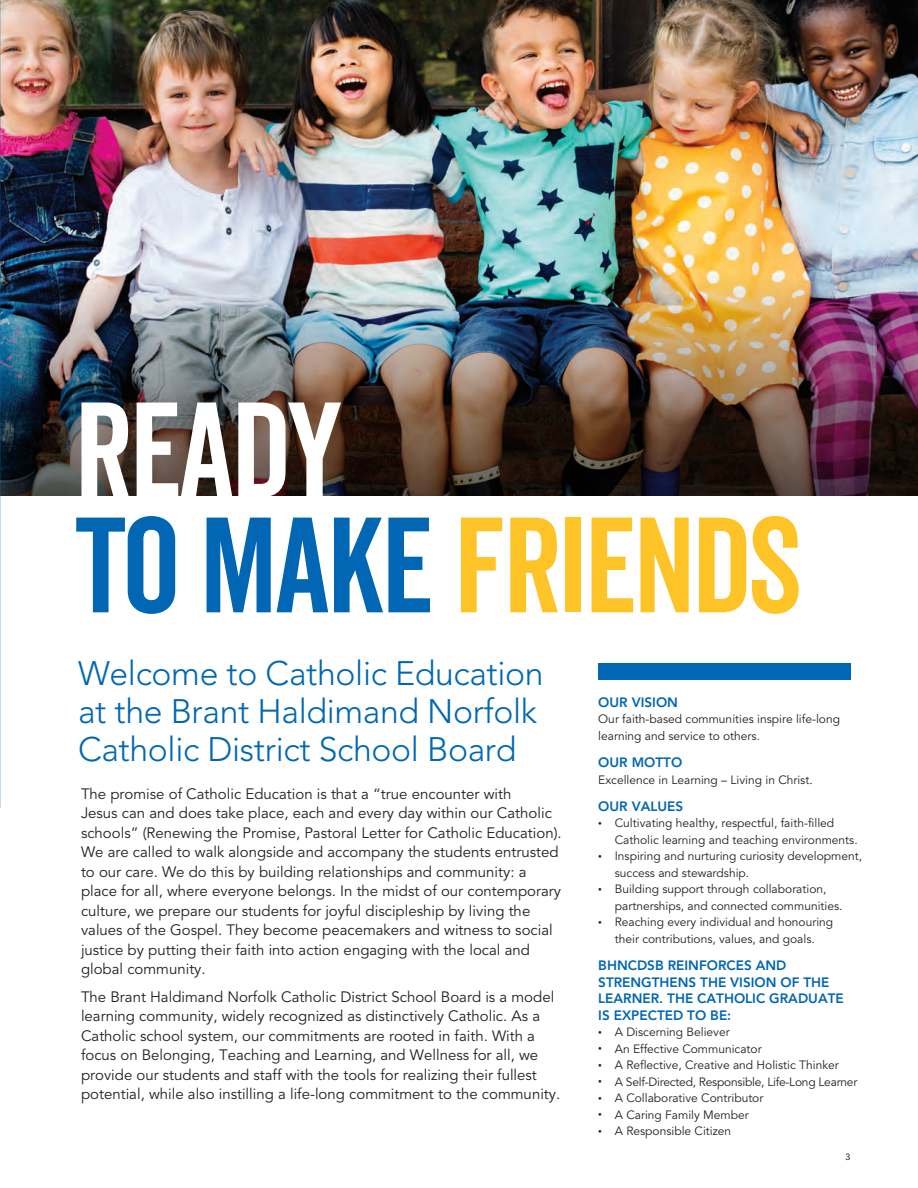
<style>
.page{position:relative;width:918px;height:1188px;background:#fff}
.page>*{position:absolute;margin:0;border:0;box-sizing:border-box;transform-origin:0 0}
.t1{font:131.25px/115.1px "Veneer Clean";letter-spacing:-.02em;color:#fec427}
.t2{font:300 33.75px/37.8px "Avenir LT Std";letter-spacing:-.01em;color:#0166b3}
.t3{font:15px/19.5px "Avenir LT Std";color:#231f20}
.t4{font:800 13.5px/16.5px "Avenir LT Std";color:#0166b3}
.t5{font:12px/16.5px "Avenir LT Std";color:#231f20}
.t6{font:12px "Avenir LT Std";letter-spacing:-.02em;color:#231f20}
.t7{font:9px "Avenir LT Std";color:#231f20}
.s1{color:#fff}
.s2{color:#0166b3}
.s3{font-size:7.5px}
</style>
<div class="page">
<img style="left:0;top:0;width:918px;height:239px">
<img style="left:0;top:239px;width:918px;height:257px">
<div style="left:598px;top:663px;width:252px;height:16px;background:#0166b3"></div>
<p class="t1" style="left:75px;top:392px;width:728px"><span class="s1">READY<br></span><span class="s2">TO MAKE</span> FRIENDS</p>
<p class="t2" style="left:78px;top:655px;width:467px">Welcome to Catholic Education at the Brant Haldimand Norfolk<br>Catholic District School Board</p>
<p class="t3" style="left:81px;top:784px;width:482px">The promise of Catholic Education is that a “true encounter with<br>Jesus can and does take place, each and every day within our Catholic schools” (Renewing the Promise, Pastoral Letter for Catholic Education).<br>We are called to walk alongside and accompany the students entrusted to our care. We do this by building relationships and community: a place for all, where everyone belongs. In the midst of our contemporary culture, we prepare our students for joyful discipleship by living the values of the Gospel. They become peacemakers and witness to social justice by putting their faith into action engaging with the local and global community.</p>
<p class="t3" style="left:81px;top:987px;width:481px">The Brant Haldimand Norfolk Catholic District School Board is a model learning community, widely recognized as distinctively Catholic. As a Catholic school system, our commitments are rooted in faith. With a focus on Belonging, Teaching and Learning, and Wellness for all, we provide our students and staff with the tools for realizing their fullest potential, while also instilling a life-long commitment to the community.</p>
<p class="t4" style="left:598px;top:694px;width:81px">OUR VISION</p>
<p class="t5" style="left:598px;top:711px;width:243px">Our faith-based communities inspire life-long learning and service to others.</p>
<p class="t4" style="left:598px;top:754px;width:85px">OUR MOTTO</p>
<p class="t5" style="left:598px;top:772px;width:216px">Excellence in Learning – Living in Christ.</p>
<p class="t4" style="left:598px;top:798px;width:86px">OUR VALUES</p>
<p class="t5" style="left:615px;top:815px;width:244px;text-indent:-16px"><span class="s3">•</span> Cultivating healthy, respectful, faith-filled<br>Catholic learning and teaching environments.</p>
<p class="t5" style="left:615px;top:848px;width:249px;text-indent:-16px"><span class="s3">•</span> Inspiring and nurturing curiosity development, success and stewardship.</p>
<p class="t5" style="left:615px;top:881px;width:229px;text-indent:-16px"><span class="s3">•</span> Building support through collaboration, partnerships, and connected communities.</p>
<p class="t5" style="left:598px;top:914px;width:236px;text-align:center"><span class="s3">•</span> Reaching every individual and honouring their contributions, values, and goals.</p>
<p class="t4" style="left:598px;top:957px;width:247px">BHNCDSB REINFORCES AND<br>STRENGTHENS THE VISION OF THE<br>LEARNER. THE CATHOLIC GRADUATE<br>IS EXPECTED TO BE:</p>
<p class="t5" style="left:598px;top:1024px;width:133px"><span class="s3">•</span> A Discerning Believer</p>
<p class="t5" style="left:598px;top:1041px;width:165px"><span class="s3">•</span> An Effective Communicator</p>
<p class="t5" style="left:598px;top:1057px;width:242px"><span class="s3">•</span> A Reflective, Creative and Holistic Thinker</p>
<p class="t6" style="left:598px;top:1075px;width:261px"><span class="s3">•</span> A Self-Directed, Responsible, Life-Long Learner</p>
<p class="t5" style="left:598px;top:1090px;width:167px"><span class="s3">•</span> A Collaborative Contributor</p>
<p class="t5" style="left:598px;top:1107px;width:152px"><span class="s3">•</span> A Caring Family Member</p>
<p class="t5" style="left:598px;top:1123px;width:134px"><span class="s3">•</span> A Responsible Citizen</p>
<p class="t7" style="left:846px;top:1152px;width:6px">3</p>
</div>
